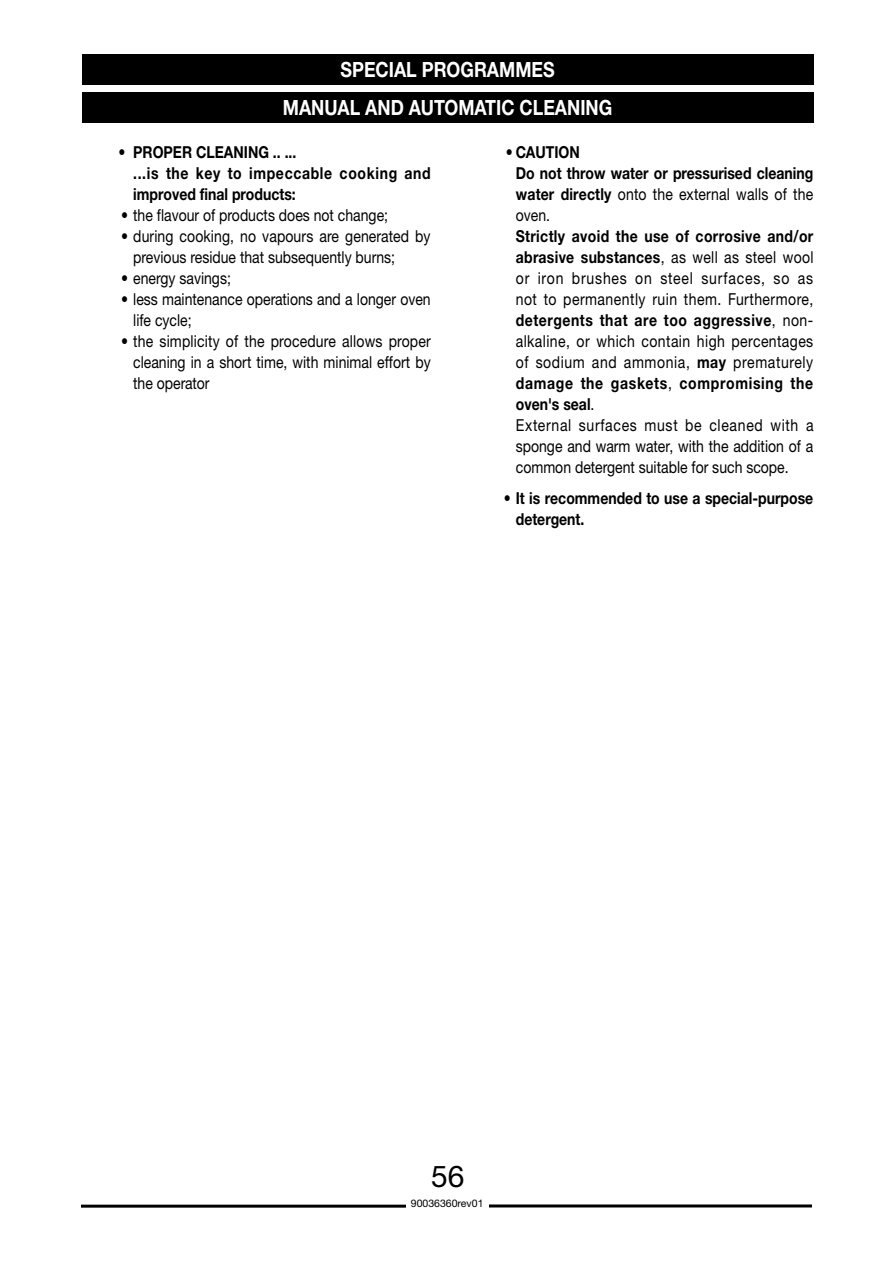
<style>
.page{position:relative;width:893px;height:1263px;background:#fff}
.page>*{position:absolute;margin:0;border:0;box-sizing:border-box;transform-origin:0 0}
.t1{font:30px "Helvetica Neue LTW1 G";color:#000}
.t2{font:700 21px/38.1px "Helvetica Neue LTW1 G";color:#fff;text-align:center;scale:.85 1}
.t3{font:16.5px/21px "Helvetica Neue LTW1 G";letter-spacing:.035em;color:#000;scale:.85 1}
.t4{font:16.5px/21px "Helvetica Neue LTW1 G";color:#000;scale:.85 1}
.t5{font:700 16.5px/21px "Helvetica Neue LTW1 G";color:#000;scale:.85 1}
.t6{font:10.5px "Helvetica Neue LTW1 G";color:#000}
.s1{font-weight:400}
.s2{font-weight:700}
</style>
<div class="page">
<hr style="left:81px;top:1205px;width:347px;height:3px;background:#000">
<hr style="left:466px;top:1204px;width:346px;height:3px;background:#000">
<div style="left:82px;top:54px;width:731px;height:30px;background:#000"></div>
<div style="left:82px;top:92px;width:731px;height:30px;background:#000"></div>
<div style="left:406px;top:1191px;width:82px;height:24px;background:#fff"></div>
<p class="t2" style="left:283px;top:50px;width:389px">SPECIAL PROGRAMMES<br>MANUAL AND AUTOMATIC CLEANING</p>
<p class="t5" style="left:133px;top:141px;width:352px;text-indent:-15px"><span class="s1">•</span> PROPER CLEANING .. ...<br>...is the key to impeccable cooking and improved final products:</p>
<p class="t4" style="left:121px;top:204px;width:315px">• the flavour of products does not change;</p>
<p class="t4" style="left:133px;top:225px;width:351px;text-indent:-12px">• during cooking, no vapours are generated by previous residue that subsequently burns;</p>
<p class="t4" style="left:121px;top:267px;width:131px">• energy savings;</p>
<p class="t4" style="left:133px;top:288px;width:351px;text-indent:-12px">• less maintenance operations and a longer oven life cycle;</p>
<p class="t4" style="left:133px;top:330px;width:352px;text-align:justify;text-indent:-12px">• the simplicity of the procedure allows proper cleaning in a short time, with minimal effort by the operator</p>
<p class="t5" style="left:516px;top:141px;width:352px;text-indent:-10px"><span class="s1">•</span> CAUTION<br>Do not throw water or pressurised cleaning water directly <span class="s1">onto the external walls of the oven.</span></p>
<p class="t3" style="left:516px;top:225px;width:352px"><span class="s2">Strictly avoid the use of corrosive and/or abrasive substances</span>, as well as steel wool or iron brushes on steel surfaces, so as not to permanently ruin them. Furthermore, <span class="s2">detergents that are too aggressive</span>, non&shy;alkaline, or which contain high percentages of sodium and ammonia, <span class="s2">may</span> prematurely <span class="s2">damage the gaskets</span>, <span class="s2">compromising the oven's seal</span>.<br>External surfaces must be cleaned with a sponge and warm water, with the addition of a common detergent suitable for such scope.</p>
<p class="t5" style="left:516px;top:488px;width:352px;text-indent:-12px"><span class="s1">•</span> It is recommended to use a special-purpose detergent.</p>
<h1 class="t1" style="left:431px;top:1157px;width:35px">56</h1>
<p class="t6" style="left:411px;top:1196px;width:74px">90036360rev01</p>
</div>
